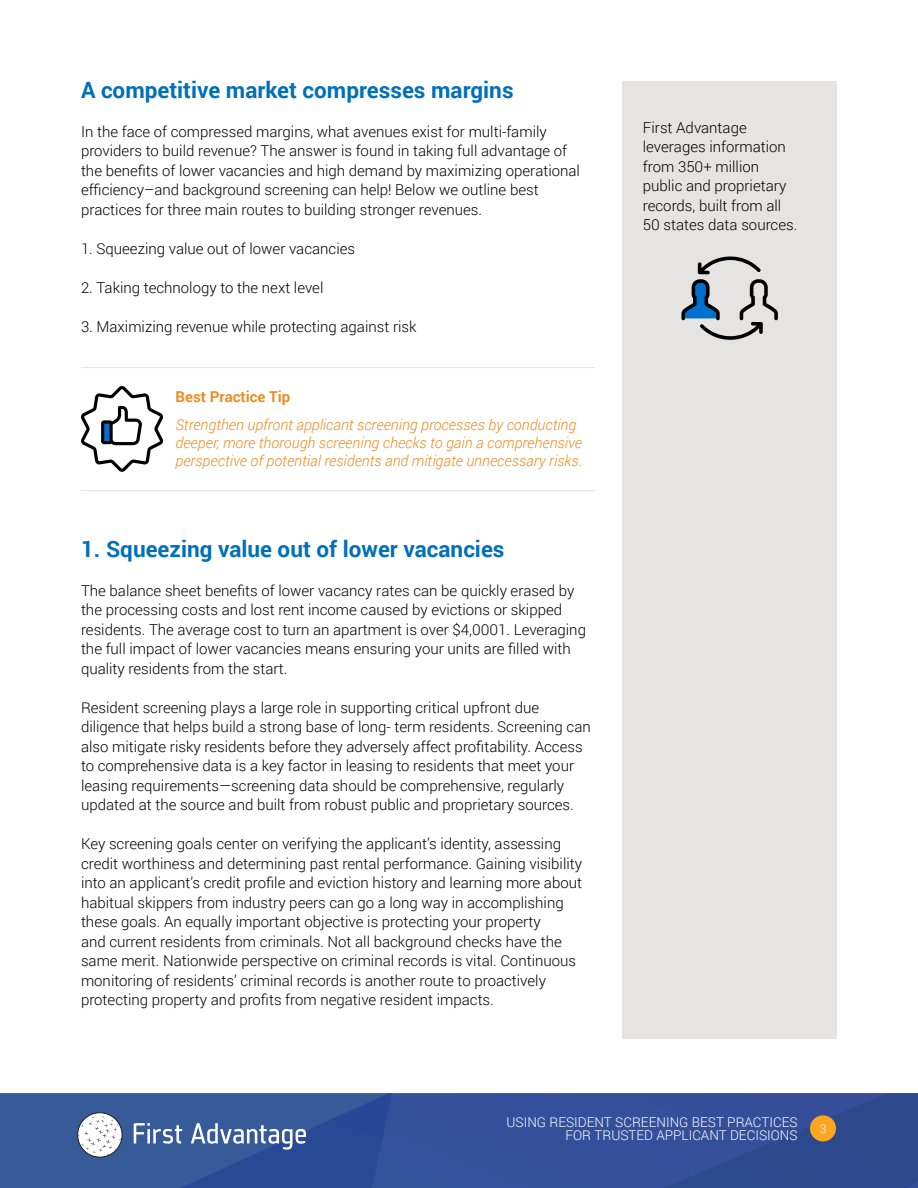
<style>
.page{position:relative;width:918px;height:1188px;background:#fff}
.page>*{position:absolute;margin:0;border:0;box-sizing:border-box;transform-origin:0 0}
.t1{font:700 22.5px "Roboto";color:#0070b9}
.t2{font:300 15px/19.5px "Roboto";color:#000}
.t3{font:italic 300 15px/18px "Roboto";color:#ef8b22}
.t4{font:700 15px "Roboto";color:#ef8b22}
.t5{font:300 13.5px/13.5px "Roboto";color:#fff;text-align:right}
.t6{font:300 12px "Roboto";color:#fff}
</style>
<div class="page">
<div style="left:392px;top:1093px;width:222px;height:95px;background:#34509b"></div>
<svg style="left:614px;top:1093px;width:304px;height:95px;background:#314c94"></svg>
<svg style="left:0;top:1093px;width:392px;height:95px;background:#40609e"></svg>
<div style="left:810px;top:1115px;width:26px;height:26px;background:#faa61f;border-radius:50%"></div>
<div style="left:623px;top:81px;width:214px;height:958px;background:#e5e4e3"></div>
<hr style="left:81px;top:490px;width:514px;height:1px;background:#e5e4e3">
<hr style="left:81px;top:367px;width:514px;height:1px;background:#e5e4e3">
<svg style="left:81px;top:386px;width:82px;height:86px"></svg>
<svg style="left:681px;top:256px;width:97px;height:84px"></svg>
<h1 class="t1" style="left:81px;top:74px;width:434px">A competitive market compresses margins</h1>
<p class="t2" style="left:81px;top:121px;width:500px">In the face of compressed margins, what avenues exist for multi-family providers to build revenue? The answer is found in taking full advantage of the benefits of lower vacancies and high demand by maximizing operational efficiency–and background screening can help! Below we outline best practices for three main routes to building stronger revenues.</p>
<p class="t2" style="left:81px;top:238px;width:276px">1. Squeezing value out of lower vacancies</p>
<p class="t2" style="left:81px;top:277px;width:244px">2. Taking technology to the next level</p>
<p class="t2" style="left:81px;top:316px;width:337px">3. Maximizing revenue while protecting against risk</p>
<p class="t4" style="left:176px;top:386px;width:116px">Best Practice Tip</p>
<p class="t3" style="left:176px;top:416px;width:408px">Strengthen upfront applicant screening processes by conducting deeper, more thorough screening checks to gain a comprehensive perspective of potential residents and mitigate unnecessary risks.</p>
<h1 class="t1" style="left:81px;top:533px;width:425px">1. Squeezing value out of lower vacancies</h1>
<p class="t2" style="left:81px;top:580px;width:507px">The balance sheet benefits of lower vacancy rates can be quickly erased by the processing costs and lost rent income caused by evictions or skipped residents. The average cost to turn an apartment is over $4,0001. Leveraging the full impact of lower vacancies means ensuring your units are filled with quality residents from the start.</p>
<p class="t2" style="left:81px;top:697px;width:511px">Resident screening plays a large role in supporting critical upfront due diligence that helps build a strong base of long- term residents. Screening can also mitigate risky residents before they adversely affect profitability. Access to comprehensive data is a key factor in leasing to residents that meet your leasing requirements—screening data should be comprehensive, regularly updated at the source and built from robust public and proprietary sources.</p>
<p class="t2" style="left:81px;top:834px;width:503px">Key screening goals center on verifying the applicant’s identity, assessing credit worthiness and determining past rental performance. Gaining visibility into an applicant’s credit profile and eviction history and learning more about habitual skippers from industry peers can go a long way in accomplishing these goals. An equally important objective is protecting your property<br>and current residents from criminals. Not all background checks have the same merit. Nationwide perspective on criminal records is vital. Continuous monitoring of residents’ criminal records is another route to proactively protecting property and profits from negative resident impacts.</p>
<p class="t2" style="left:643px;top:117px;width:156px">First Advantage leverages information from 350+ million public and proprietary records, built from all<br>50 states data sources.</p>
<p class="t5" style="left:507px;top:1115px;width:293px">USING RESIDENT SCREENING BEST PRACTICES<br>FOR TRUSTED APPLICANT DECISIONS</p>
<p class="t6" style="left:820px;top:1121px;width:8px">3</p>
</div>
